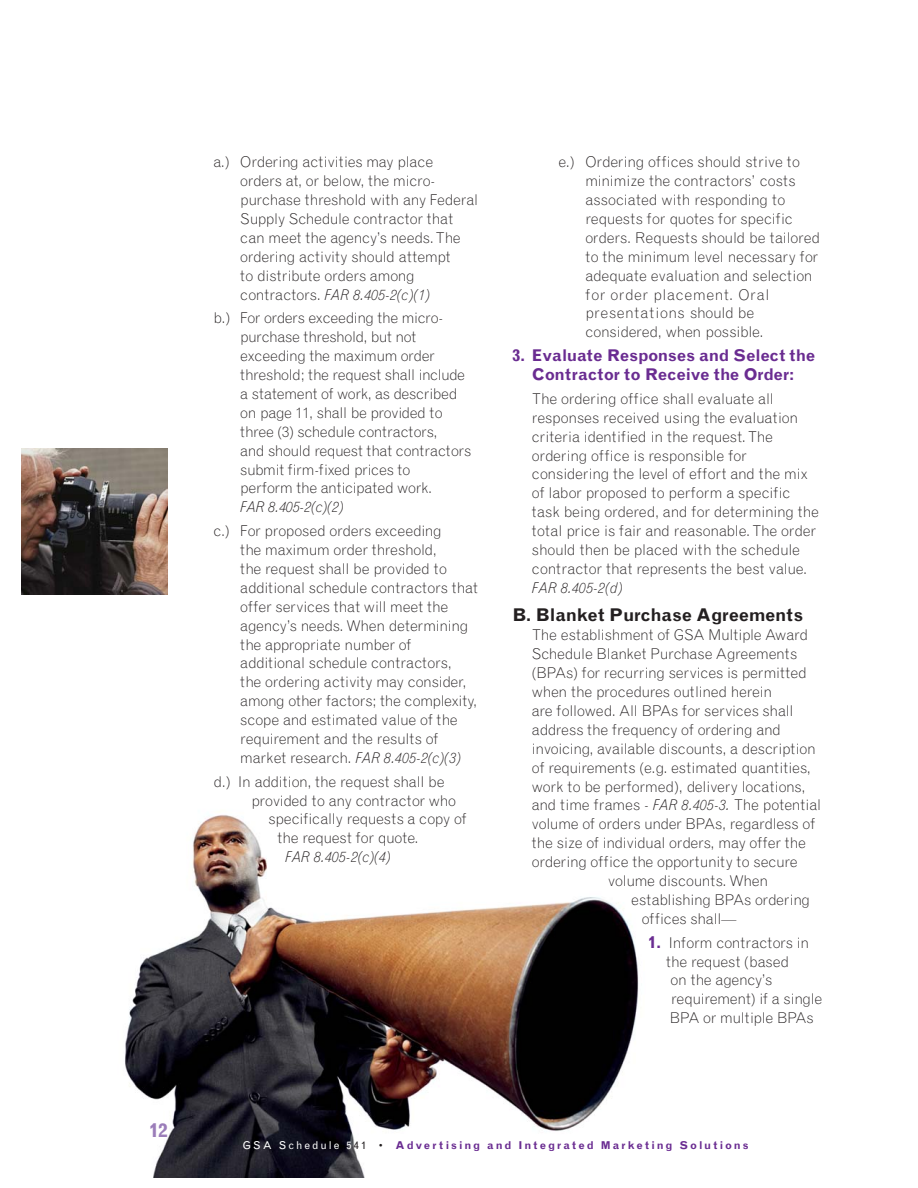
<style>
.page{position:relative;width:918px;height:1188px;background:#fff}
.page>*{position:absolute;margin:0;border:0;box-sizing:border-box;transform-origin:0 0}
.t1{font:700 18.9px "Grotesque";color:#9b7db9}
.t2{font:700 17.55px "Grotesque";letter-spacing:-.005em;color:#231f20}
.t3{font:700 16.2px/18.9px "Grotesque";letter-spacing:-.005em;color:#6a2c91;text-align:center}
.t4{font:300 14.85px/18.9px "Grotesque";letter-spacing:-.015em;color:#231f20}
.t5{font:italic 300 14.85px "Grotesque";letter-spacing:-.01em;color:#231f20}
.t6{font:300 14.85px "Grotesque";letter-spacing:.005em;color:#231f20}
.t7{font:700 10.8px "Grotesque";letter-spacing:.19em;color:#6a2c91}
.s1{font-style:italic}
.s2{font-weight:700;font-size:16.2px;color:#6a2c91}
.s3{font-weight:400;color:#fff}
.s4{font-weight:400;color:#231f20}
.s5{font-weight:300;color:#231f20}
</style>
<div class="page">
<img style="left:125px;top:815px;width:514px;height:362px">
<img style="left:22px;top:448px;width:145px;height:146px">
<p class="t1" style="left:149px;top:1124px;width:20px">12</p>
<p class="t4" style="left:240px;top:154px;width:240px;text-indent:-27px">a.) Ordering activities may place orders at, or below, the micro&shy;purchase threshold with any Federal<br>Supply Schedule contractor that can meet the agency’s needs. The ordering activity should attempt<br>to distribute orders among contractors. <span class="s1">FAR 8.405-2(c)(1)</span></p>
<p class="t4" style="left:240px;top:310px;width:232px;text-indent:-27px">b.) For orders exceeding the micro&shy;purchase threshold, but not exceeding the maximum order threshold; the request shall include a statement of work, as described on page 11, shall be provided to three (3) schedule contractors,<br>and should request that contractors submit firm-fixed prices to<br>perform the anticipated work.</p>
<p class="t5" style="left:240px;top:502px;width:105px">FAR 8.405-2(c)(2)</p>
<p class="t4" style="left:240px;top:523px;width:239px;text-indent:-27px">c.) For proposed orders exceeding<br>the maximum order threshold,<br>the request shall be provided to additional schedule contractors that offer services that will meet the agency’s needs. When determining the appropriate number of additional schedule contractors,<br>the ordering activity may consider, among other factors; the complexity, scope and estimated value of the requirement and the results of market research. <span class="s1">FAR 8.405-2(c)(3)</span></p>
<p class="t4" style="left:214px;top:773px;width:233px">d.) In addition, the request shall be</p>
<p class="t4" style="left:251px;top:792px;width:206px">provided to any contractor who</p>
<p class="t4" style="left:268px;top:811px;width:200px">specifically requests a copy of</p>
<p class="t4" style="left:277px;top:830px;width:143px">the request for quote.</p>
<p class="t5" style="left:285px;top:852px;width:107px">FAR 8.405-2(c)(4)</p>
<p class="t4" style="left:585px;top:154px;width:236px;text-indent:-27px">e.) Ordering offices should strive to minimize the contractors’ costs associated with responding to requests for quotes for specific orders. Requests should be tailored to the minimum level necessary for adequate evaluation and selection for order placement. Oral presentations should be considered, when possible.</p>
<p class="t3" style="left:512px;top:347px;width:304px">3. Evaluate Responses and Select the<br>Contractor to Receive the Order:</p>
<p class="t4" style="left:532px;top:390px;width:289px">The ordering office shall evaluate all responses received using the evaluation criteria identified in the request. The ordering office is responsible for considering the level of effort and the mix of labor proposed to perform a specific task being ordered, and for determining the total price is fair and reasonable. The order should then be placed with the schedule contractor that represents the best value.</p>
<p class="t5" style="left:532px;top:582px;width:92px">FAR 8.405-2(d)</p>
<p class="t2" style="left:512px;top:609px;width:292px">B. Blanket Purchase Agreements</p>
<p class="t4" style="left:532px;top:627px;width:278px">The establishment of GSA Multiple Award</p>
<p class="t4" style="left:532px;top:646px;width:267px">Schedule Blanket Purchase Agreements</p>
<p class="t4" style="left:532px;top:665px;width:277px">(BPAs) for recurring services is permitted</p>
<p class="t4" style="left:532px;top:684px;width:242px">when the procedures outlined herein</p>
<p class="t4" style="left:532px;top:703px;width:263px">are followed. All BPAs for services shall</p>
<p class="t4" style="left:532px;top:721px;width:251px">address the frequency of ordering and</p>
<p class="t4" style="left:532px;top:740px;width:285px">invoicing, available discounts, a description</p>
<p class="t4" style="left:532px;top:759px;width:281px">of requirements (e.g. estimated quantities,</p>
<p class="t4" style="left:532px;top:778px;width:275px">work to be performed), delivery locations,</p>
<p class="t4" style="left:532px;top:797px;width:291px">and time frames - <span class="s1">FAR 8.405-3.</span> The potential</p>
<p class="t4" style="left:532px;top:816px;width:285px">volume of orders under BPAs, regardless of</p>
<p class="t4" style="left:532px;top:835px;width:276px">the size of individual orders, may offer the</p>
<p class="t4" style="left:532px;top:854px;width:267px">ordering office the opportunity to secure</p>
<p class="t4" style="left:608px;top:873px;width:161px">volume discounts. When</p>
<p class="t4" style="left:631px;top:892px;width:180px">establishing BPAs ordering</p>
<p class="t4" style="left:642px;top:910px;width:96px">offices shall—</p>
<p class="t6" style="left:648px;top:937px;width:162px"><span class="s2">1.</span> Inform contractors in</p>
<p class="t4" style="left:666px;top:953px;width:125px">the request (based</p>
<p class="t4" style="left:671px;top:972px;width:103px">on the agency’s</p>
<p class="t4" style="left:671px;top:991px;width:153px">requirement) if a single</p>
<p class="t4" style="left:670px;top:1010px;width:145px">BPA or multiple BPAs</p>
<p class="t7" style="left:242px;top:1141px;width:508px"><span class="s3">GSA Schedule 5</span><span class="s4">41</span> <span class="s5">•</span> Advertising and Integrated Marketing Solutions</p>
</div>
